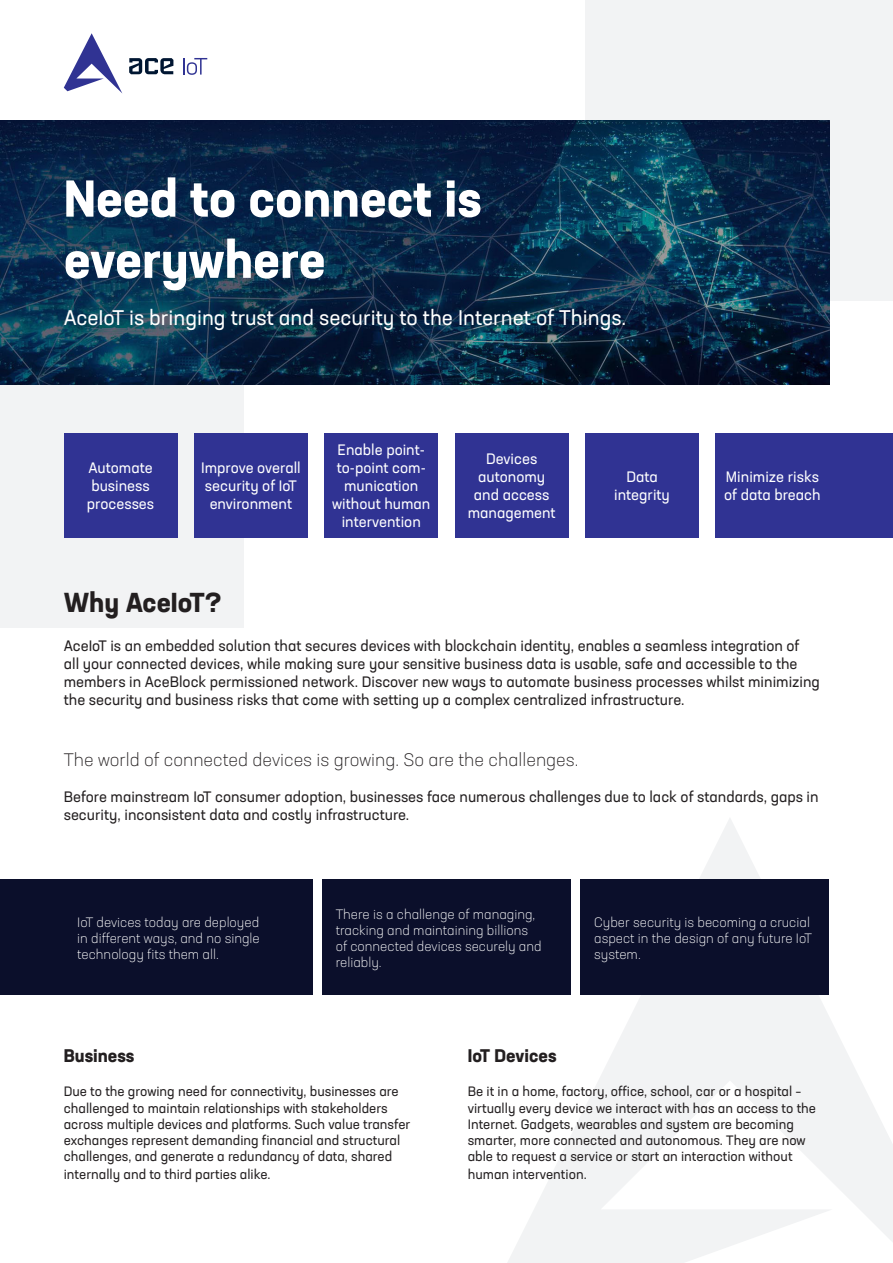
<style>
.page{position:relative;width:893px;height:1263px;background:#fff}
.page>*{position:absolute;margin:0;border:0;box-sizing:border-box;transform-origin:0 0}
.t1{font:700 51px "Neusa Next Pro";color:#fff}
.t2{font:700 27px "Neusa Next Pro";color:#231f20}
.t3{font:21px "Neusa Next Pro";color:#fff}
.t4{font:300 18px "Neusa Next Pro";color:#231f20}
.t5{font:700 18px "Neusa Next Pro";color:#231f20}
.t6{font:15px/18px "Neusa Next Pro";color:#231f20}
.t7{font:15px/18px "Neusa Next Pro";color:#fff;text-align:center}
.t8{font:13.5px/16.2px "Neusa Next Pro";color:#231f20}
.t9{font:300 13.5px/16.2px "Neusa Next Pro";color:#fff}
</style>
<div class="page">
<svg style="left:507px;top:818px;width:386px;height:445px"></svg>
<div style="left:585px;top:0;width:308px;height:301px;background:#f2f3f4"></div>
<div style="left:0;top:384px;width:244px;height:244px;background:#f2f3f4"></div>
<img style="left:0;top:120px;width:829px;height:264px">
<div style="left:64px;top:433px;width:113px;height:105px;background:#303393"></div>
<div style="left:194px;top:433px;width:114px;height:105px;background:#303393"></div>
<div style="left:324px;top:433px;width:114px;height:105px;background:#303393"></div>
<div style="left:455px;top:433px;width:113px;height:105px;background:#303393"></div>
<div style="left:585px;top:433px;width:114px;height:105px;background:#303393"></div>
<div style="left:716px;top:433px;width:177px;height:105px;background:#303393"></div>
<div style="left:0;top:879px;width:312px;height:115px;background:#0b0f2b"></div>
<div style="left:322px;top:879px;width:249px;height:115px;background:#0b0f2b"></div>
<div style="left:581px;top:879px;width:248px;height:115px;background:#0b0f2b"></div>
<svg style="left:64px;top:33px;width:58px;height:60px"></svg>
<svg style="left:129px;top:58px;width:44px;height:16px"></svg>
<svg style="left:183px;top:58px;width:24px;height:17px"></svg>
<p class="t1" style="left:64px;top:166px;width:419px">Need to connect is</p>
<p class="t1" style="left:64px;top:227px;width:263px">everywhere</p>
<p class="t3" style="left:64px;top:304px;width:564px">AceIoT is bringing trust and security to the Internet of Things.</p>
<p class="t7" style="left:87px;top:459px;width:69px;text-align:left">Automate business processes</p>
<p class="t7" style="left:201px;top:459px;width:101px">Improve overall security of IoT environment</p>
<p class="t7" style="left:332px;top:441px;width:100px">Enable point&shy;to-point com&shy;munication without human intervention</p>
<p class="t7" style="left:468px;top:450px;width:89px">Devices autonomy and access management</p>
<p class="t7" style="left:626px;top:468px;width:33px">Data</p>
<p class="t7" style="left:614px;top:486px;width:57px">integrity</p>
<p class="t7" style="left:724px;top:468px;width:98px;text-align:left">Minimize risks of data breach</p>
<p class="t2" style="left:64px;top:584px;width:159px">Why AceIoT?</p>
<p class="t6" style="left:64px;top:637px;width:758px">AceIoT is an embedded solution that secures devices with blockchain identity, enables a seamless integration of<br>all your connected devices, while making sure your sensitive business data is usable, safe and accessible to the members in AceBlock permissioned network. Discover new ways to automate business processes whilst minimizing the security and business risks that come with setting up a complex centralized infrastructure.</p>
<p class="t4" style="left:64px;top:749px;width:516px">The world of connected devices is growing. So are the challenges.</p>
<p class="t6" style="left:64px;top:788px;width:756px">Before mainstream IoT consumer adoption, businesses face numerous challenges due to lack of standards, gaps in security, inconsistent data and costly infrastructure.</p>
<p class="t9" style="left:77px;top:914px;width:184px;text-align:justify">IoT devices today are deployed in different ways, and no single technology fits them all.</p>
<p class="t9" style="left:336px;top:906px;width:207px">There is a challenge of managing, tracking and maintaining billions of connected devices securely and reliably.</p>
<p class="t9" style="left:594px;top:914px;width:219px">Cyber security is becoming a crucial aspect in the design of any future IoT system.</p>
<p class="t5" style="left:64px;top:1044px;width:72px">Business</p>
<p class="t8" style="left:64px;top:1083px;width:348px">Due to the growing need for connectivity, businesses are challenged to maintain relationships with stakeholders across multiple devices and platforms. Such value transfer exchanges represent demanding financial and structural challenges, and generate a redundancy of data, shared</p>
<p class="t8" style="left:64px;top:1166px;width:208px">internally and to third parties alike.</p>
<p class="t5" style="left:468px;top:1044px;width:90px">IoT Devices</p>
<p class="t8" style="left:468px;top:1083px;width:350px">Be it in a home, factory, office, school, car or a hospital – virtually every device we interact with has an access to the Internet. Gadgets, wearables and system are becoming smarter, more connected and autonomous. They are now able to request a service or start an interaction without</p>
<p class="t8" style="left:468px;top:1166px;width:120px">human intervention.</p>
</div>
